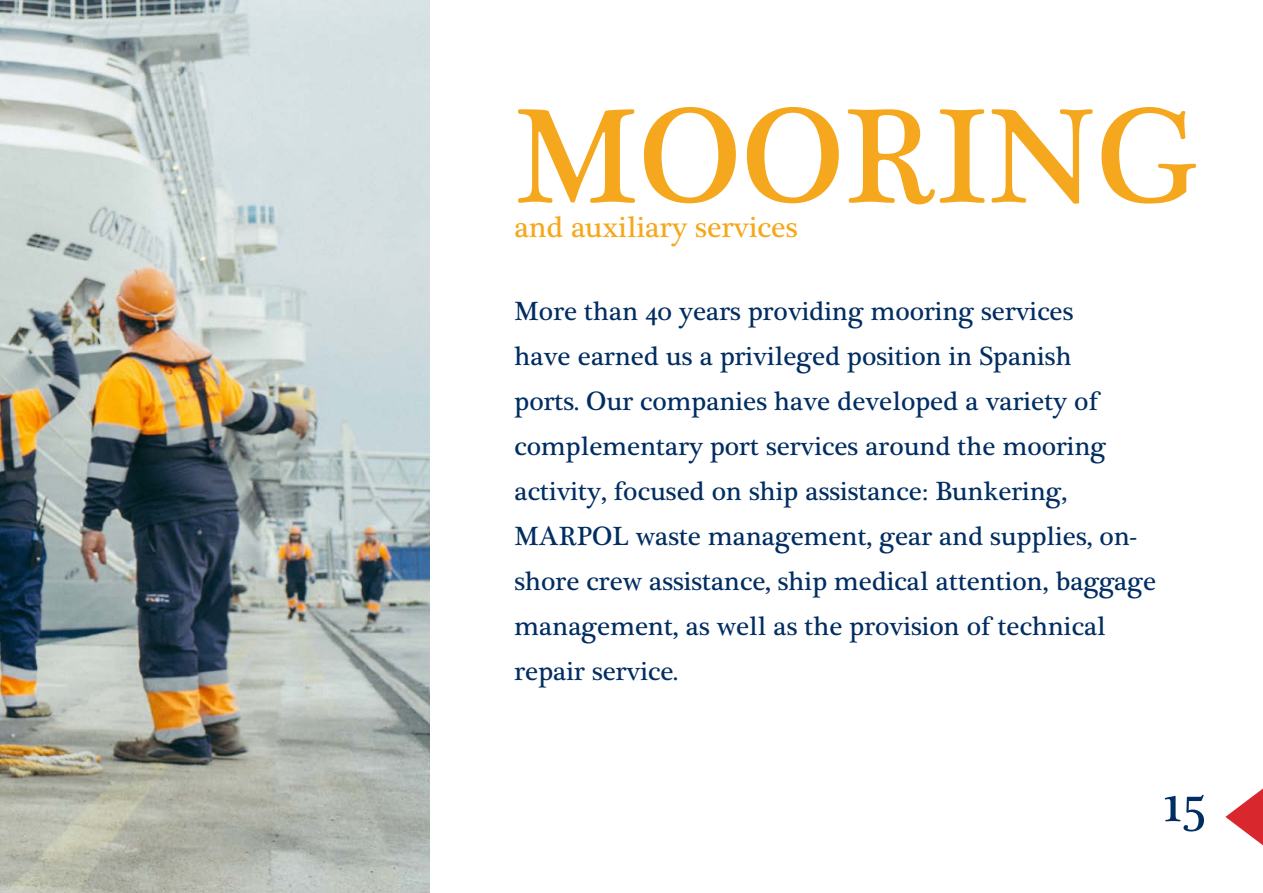
<style>
.page{position:relative;width:1263px;height:893px;background:#fff}
.page>*{position:absolute;margin:0;border:0;box-sizing:border-box;transform-origin:0 0}
.t1{font:137.25px "Plantagenet Cherokee";color:#f5a81d}
.t2{font:54px "Plantagenet Cherokee";color:#002d62}
.t3{font:30px "Plantagenet Cherokee";color:#f5a81d}
.t4{font:27px/45px "Plantagenet Cherokee";color:#002d62}
</style>
<div class="page">
<img style="left:0;top:0;width:429px;height:893px">
<svg style="left:1225px;top:788px;width:38px;height:57px"></svg>
<h1 class="t1" style="left:514px;top:76px;width:686px">MOORING</h1>
<p class="t3" style="left:514px;top:210px;width:285px">and auxiliary services</p>
<p class="t4" style="left:514px;top:290px;width:643px">More than 40 years providing mooring services<br>have earned us a privileged position in Spanish<br>ports. Our companies have developed a variety of complementary port services around the mooring activity, focused on ship assistance: Bunkering, MARPOL waste management, gear and supplies, on&shy;shore crew assistance, ship medical attention, baggage management, as well as the provision of technical repair service.</p>
<h2 class="t2" style="left:1162px;top:772px;width:45px">15</h2>
</div>
